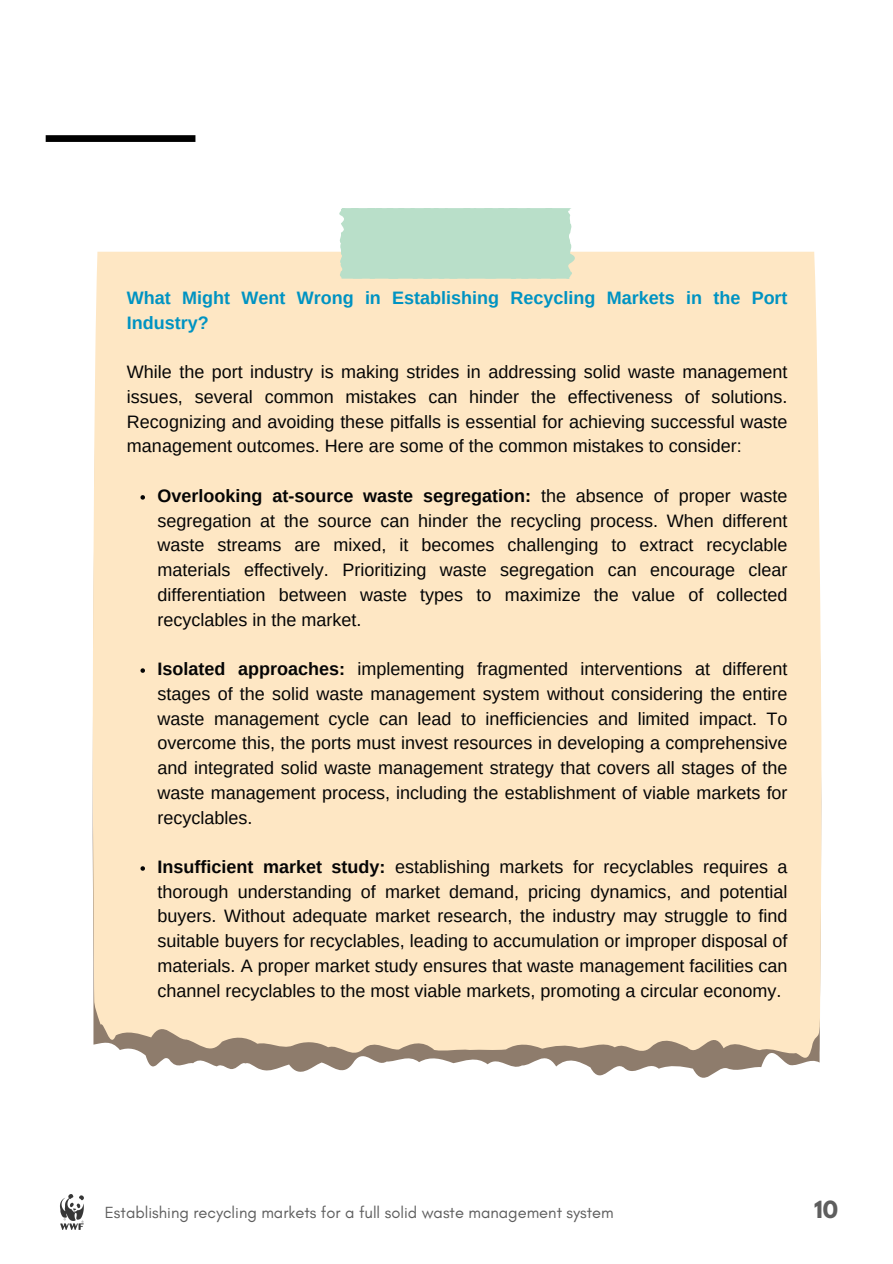
<style>
.page{position:relative;width:893px;height:1264px;background:#fff}
.page>*{position:absolute;margin:0;border:0;box-sizing:border-box;transform-origin:0 0}
.t1{font:700 21px "League Spartan";color:#5e5e5e}
.t2{font:18px/24.8px "Arimo";color:#050505;text-align:justify}
.t3{font:700 18px/24.8px "Arimo";color:#0093c2}
.t4{font:16.5px "Glacial Indifference";color:#5e5e5e}
.s1{font-weight:700}
</style>
<div class="page">
<div style="left:46px;top:135px;width:149px;height:7px;background:#000"></div>
<div style="left:92px;top:252px;width:730px;height:813px;background:#fee7c4"></div>
<div style="left:338px;top:208px;width:239px;height:71px;background:#b9dfc9"></div>
<svg style="left:140px;top:495px;width:5px;height:4px"></svg>
<svg style="left:140px;top:668px;width:5px;height:4px"></svg>
<svg style="left:140px;top:866px;width:5px;height:4px"></svg>
<img style="left:60px;top:1194px;width:24px;height:35px">
<p class="t3" style="left:127px;top:285px;width:662px">What Might Went Wrong in Establishing Recycling Markets in the Port<br>Industry?</p>
<p class="t2" style="left:127px;top:359px;width:662px">While the port industry is making strides in addressing solid waste management issues, several common mistakes can hinder the effectiveness of solutions.<br>Recognizing and avoiding these pitfalls is essential for achieving successful waste management outcomes. Here are some of the common mistakes to consider:</p>
<p class="t2" style="left:157px;top:483px;width:631px"><span class="s1">Overlooking at-source waste segregation:</span> the absence of proper waste segregation at the source can hinder the recycling process. When different waste streams are mixed, it becomes challenging to extract recyclable materials effectively. Prioritizing waste segregation can encourage clear differentiation between waste types to maximize the value of collected recyclables in the market.</p>
<p class="t2" style="left:157px;top:656px;width:631px"><span class="s1">Isolated approaches:</span> implementing fragmented interventions at different stages of the solid waste management system without considering the entire waste management cycle can lead to inefficiencies and limited impact. To overcome this, the ports must invest resources in developing a comprehensive and integrated solid waste management strategy that covers all stages of the waste management process, including the establishment of viable markets for recyclables.</p>
<p class="t2" style="left:157px;top:854px;width:631px"><span class="s1">Insufficient market study:</span> establishing markets for recyclables requires a thorough understanding of market demand, pricing dynamics, and potential buyers. Without adequate market research, the industry may struggle to find suitable buyers for recyclables, leading to accumulation or improper disposal of materials. A proper market study ensures that waste management facilities can channel recyclables to the most viable markets, promoting a circular economy.</p>
<p class="t4" style="left:105px;top:1202px;width:510px">Establishing recycling markets for a full solid waste management system</p>
<p class="t1" style="left:814px;top:1198px;width:25px">10</p>
</div>
